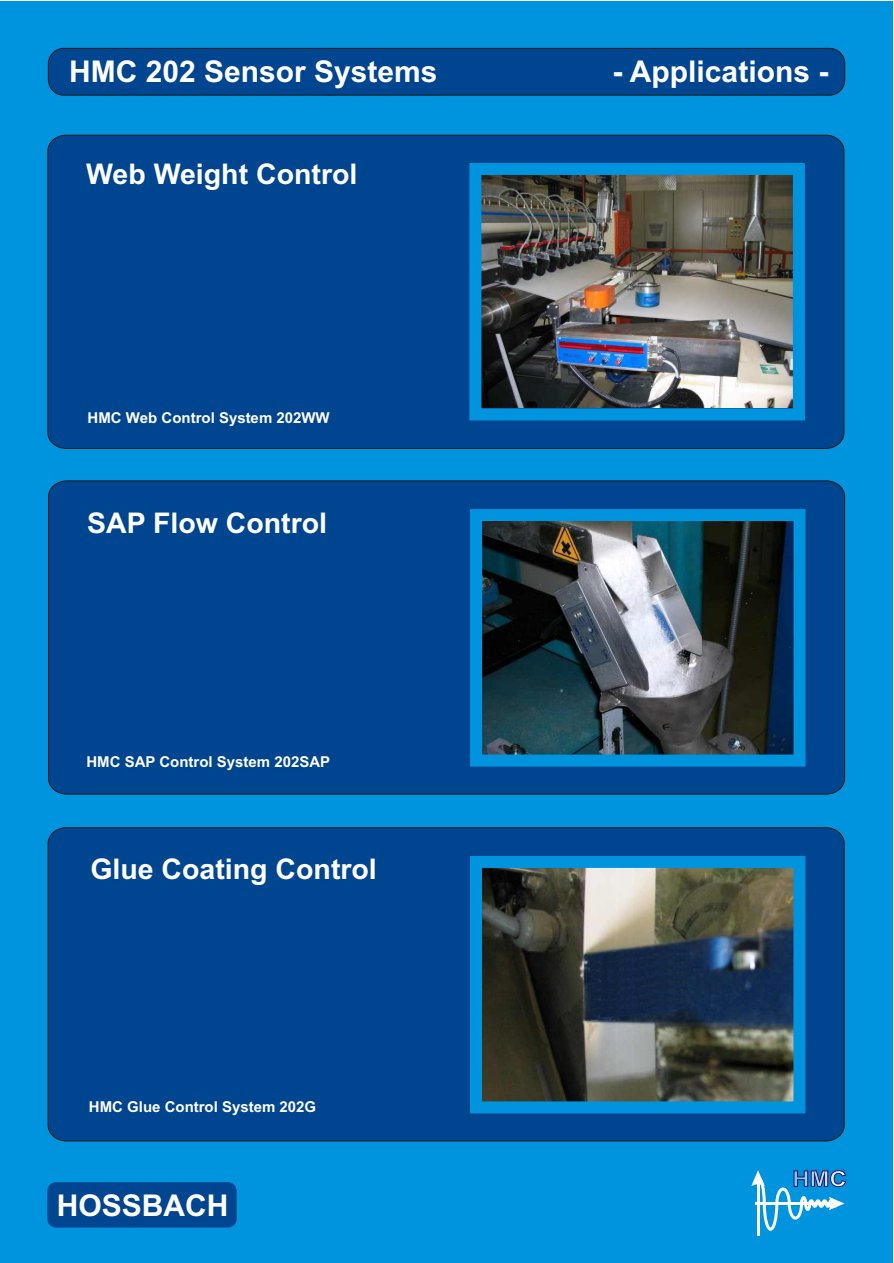
<style>
.page{position:relative;width:894px;height:1263px;background:#fff}
.page>*{position:absolute;margin:0;border:0;box-sizing:border-box;transform-origin:0 0}
.t1{font:700 30px "Arial";color:#fff}
.t2{font:700 28.5px "Arial";color:#fff}
.t3{font:700 15px "Arial";color:#fff}
</style>
<div class="page">
<div style="left:0;top:1px;width:893px;height:1262px;background:#0094de"></div>
<div style="left:48px;top:481px;width:797px;height:313px;background:#00458f"></div>
<div style="left:48px;top:827px;width:797px;height:314px;background:#00458f"></div>
<div style="left:109px;top:1073px;width:128px;height:17px;background:#00458f"></div>
<div style="left:107px;top:1078px;width:139px;height:17px;background:#00458f"></div>
<div style="left:48px;top:48px;width:797px;height:47px;background:#00458f;border:1px solid #1f1a17;border-radius:15px"></div>
<div style="left:48px;top:135px;width:796px;height:314px;background:#00458f"></div>
<div style="left:108px;top:1074px;width:128px;height:17px;background:#00458f"></div>
<div style="left:106px;top:384px;width:128px;height:17px;background:#00458f"></div>
<div style="left:107px;top:728px;width:128px;height:17px;background:#00458f"></div>
<img style="left:482px;top:176px;width:310px;height:231px">
<div style="left:107px;top:730px;width:128px;height:17px;background:#00458f"></div>
<div style="left:469px;top:163px;width:336px;height:257px;border:12px solid #0094de"></div>
<img style="left:483px;top:522px;width:310px;height:232px">
<div style="left:470px;top:509px;width:336px;height:258px;border:12px solid #0094de"></div>
<hr style="left:757px;top:1178px;width:2px;height:58px;background:#fff">
<img style="left:796px;top:1168px;width:52px;height:17px">
<svg style="left:751px;top:1170px;width:94px;height:62px"></svg>
<div style="left:47px;top:1182px;width:190px;height:46px;background:#00458f;border-radius:9px"></div>
<img style="left:483px;top:869px;width:309px;height:231px">
<img style="left:585px;top:952px;width:101px;height:9px">
<img style="left:591px;top:961px;width:96px;height:11px">
<img style="left:591px;top:972px;width:96px;height:8px">
<img style="left:591px;top:980px;width:96px;height:24px">
<img style="left:591px;top:990px;width:95px;height:7px">
<img style="left:585px;top:997px;width:101px;height:24px">
<img style="left:585px;top:955px;width:6px;height:65px">
<div style="left:470px;top:856px;width:335px;height:257px;border:12px solid #0094de"></div>
<h1 class="t1" style="left:69px;top:60px;width:370px">HMC 202 Sensor Systems</h1>
<h1 class="t1" style="left:613px;top:60px;width:217px">- Applications -</h1>
<h2 class="t2" style="left:86px;top:164px;width:273px">Web Weight Control</h2>
<p class="t3" style="left:88px;top:412px;width:244px">HMC Web Control System 202WW</p>
<h2 class="t2" style="left:87px;top:512px;width:242px">SAP Flow Control</h2>
<p class="t3" style="left:86px;top:756px;width:245px">HMC SAP Control System 202SAP</p>
<h2 class="t2" style="left:90px;top:858px;width:288px">Glue Coating Control</h2>
<p class="t3" style="left:89px;top:1101px;width:229px">HMC Glue Control System 202G</p>
<h1 class="t1" style="left:57px;top:1195px;width:173px">HOSSBACH</h1>
</div>
